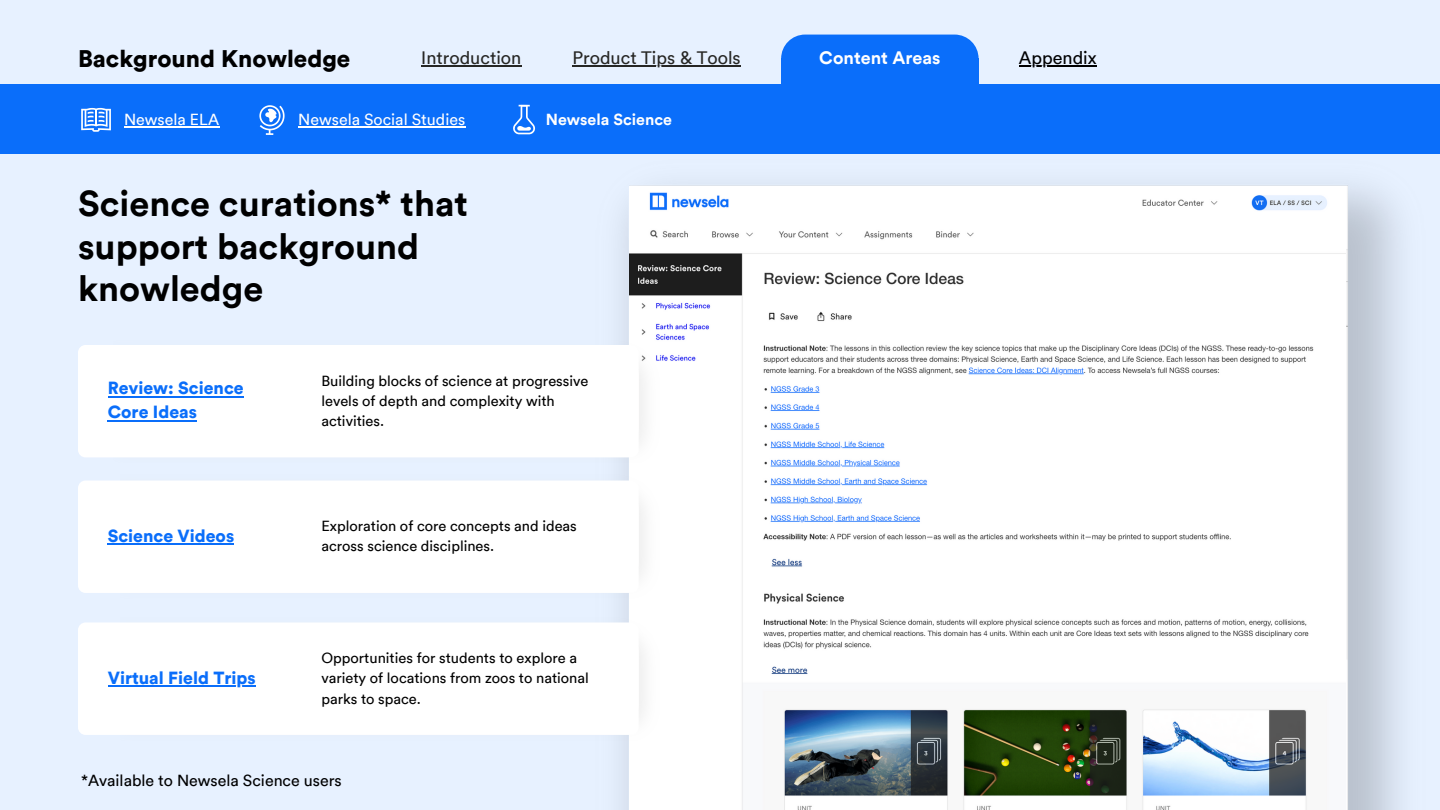
<style>
.page{position:relative;width:1440px;height:810px;background:#e7f1ff}
.page>*{position:absolute;margin:0;border:0;box-sizing:border-box;transform-origin:0 0}
.t1{font:700 36px/42.8px "Circular";color:#000}
.t2{font:900 24px "Circular";color:#000}
.t3{font:18px "Circular";color:#262624}
.t4{font:700 18px "Circular";color:#fff}
.t5{font:18px "Circular";color:#000}
.t6{font:900 17.6px "Circular";color:#0a6efa}
.t7{font:16px "Circular";color:#000}
.t8{font:16px "Circular";color:#fff}
.t9{font:700 16px "Circular";color:#fff}
.t10{font:14.6px/20.3px "Circular";color:#000}
</style>
<div class="page">
<div style="left:781px;top:35px;width:198px;height:47px;background:#0a6efa;border-radius:24px"></div>
<div style="left:781px;top:59px;width:198px;height:69px;background:#0a6efa"></div>
<div style="left:0;top:85px;width:1440px;height:69px;background:#0a6efa"></div>
<hr style="left:421px;top:66px;width:100px;height:1px;background:#262624">
<hr style="left:572px;top:66px;width:169px;height:1px;background:#262624">
<hr style="left:1019px;top:66px;width:78px;height:1px;background:#000">
<img style="left:621px;top:185px;width:778px;height:625px">
<img style="left:629px;top:187px;width:716px;height:623px">
<img style="left:619px;top:617px;width:40px;height:123px">
<img style="left:619px;top:475px;width:40px;height:123px">
<div style="left:78px;top:481px;width:561px;height:112px;background:#fff;border-radius:7px"></div>
<div style="left:78px;top:622px;width:561px;height:113px;background:#fff;border-radius:7px"></div>
<img style="left:619px;top:341px;width:40px;height:121px">
<div style="left:78px;top:345px;width:561px;height:112px;background:#fff;border-radius:7px"></div>
<svg style="left:81px;top:108px;width:30px;height:24px"></svg>
<hr style="left:124px;top:127px;width:95px;height:1px;background:#fff">
<svg style="left:259px;top:105px;width:26px;height:29px"></svg>
<hr style="left:298px;top:127px;width:167px;height:1px;background:#fff">
<svg style="left:513px;top:105px;width:22px;height:29px"></svg>
<hr style="left:108px;top:543px;width:126px;height:2px;background:#0a6efa">
<hr style="left:108px;top:685px;width:148px;height:2px;background:#0a6efa">
<hr style="left:108px;top:396px;width:136px;height:1px;background:#0a6efa">
<hr style="left:108px;top:420px;width:89px;height:1px;background:#0a6efa">
<p class="t2" style="left:78px;top:43px;width:274px">Background Knowledge</p>
<p class="t3" style="left:421px;top:46px;width:102px">Introduction</p>
<p class="t3" style="left:572px;top:46px;width:170px">Product Tips &amp; Tools</p>
<p class="t4" style="left:819px;top:46px;width:123px">Content Areas</p>
<p class="t5" style="left:1019px;top:46px;width:79px">Appendix</p>
<p class="t8" style="left:124px;top:109px;width:97px">Newsela ELA</p>
<p class="t8" style="left:298px;top:109px;width:169px">Newsela Social Studies</p>
<p class="t9" style="left:546px;top:109px;width:128px">Newsela Science</p>
<p class="t1" style="left:78px;top:181px;width:391px">Science curations* that support background knowledge</p>
<p class="t6" style="left:108px;top:377px;width:137px">Review: Science</p>
<p class="t6" style="left:108px;top:401px;width:91px">Core Ideas</p>
<p class="t10" style="left:321px;top:370px;width:269px">Building blocks of science at progressive levels of depth and complexity with activities.</p>
<p class="t6" style="left:108px;top:524px;width:128px">Science Videos</p>
<p class="t10" style="left:321px;top:516px;width:257px">Exploration of core concepts and ideas across science disciplines.</p>
<p class="t6" style="left:108px;top:666px;width:149px">Virtual Field Trips</p>
<p class="t10" style="left:321px;top:648px;width:269px">Opportunities for students to explore a variety of locations from zoos to national parks to space.</p>
<p class="t7" style="left:81px;top:770px;width:262px">*Available to Newsela Science users</p>
</div>
